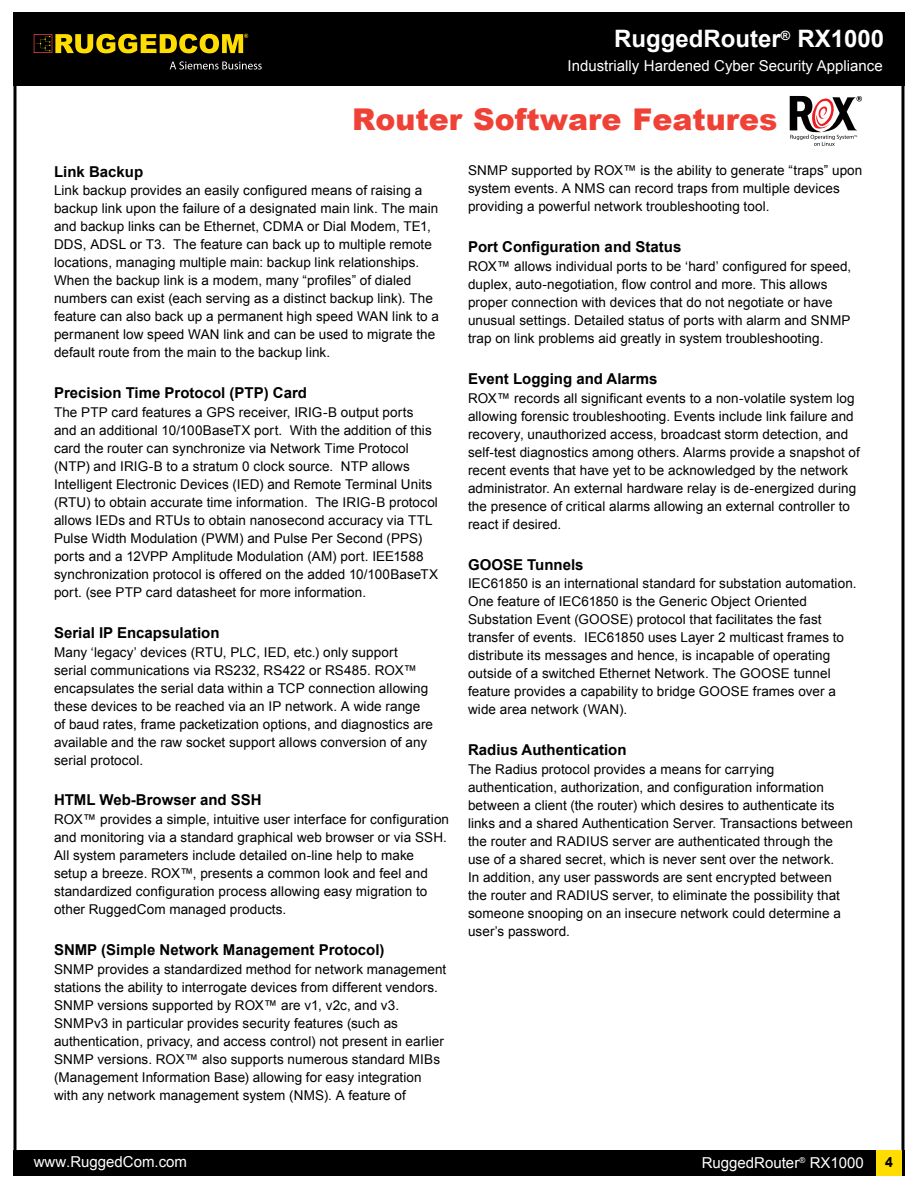
<style>
.page{position:relative;width:918px;height:1188px;background:#fff}
.page>*{position:absolute;margin:0;border:0;box-sizing:border-box;transform-origin:0 0}
.t1{font:900 30px "Arial";color:#ef4135}
.t2{font:700 24px "Arial";color:#fff}
.t3{font:700 15px "Arial";color:#000}
.t4{font:15px "Arial";color:#fff}
.t5{font:13.5px/18px "Arial";letter-spacing:.005em;color:#000}
.t6{font:900 13.5px "Arial";color:#000;scale:.85 1}
</style>
<div class="page">
<div style="left:13px;top:1150px;width:891px;height:25px;background:#000"></div>
<div style="left:876px;top:1150px;width:26px;height:25px;background:#fd0"></div>
<div style="left:13px;top:12px;width:891px;height:74px;background:#000"></div>
<svg style="left:170px;top:61px;width:92px;height:9px"></svg>
<svg style="left:34px;top:34px;width:214px;height:19px"></svg>
<div style="left:788px;top:96px;width:76px;height:50px;background:linear-gradient(to bottom,#fff,#fff)"></div>
<svg style="left:790px;top:96px;width:72px;height:50px"></svg>
<h2 class="t2" style="left:614px;top:23px;width:272px">RuggedRouter<sup>®</sup> RX1000</h2>
<p class="t4" style="left:568px;top:56px;width:317px">Industrially Hardened Cyber Security Appliance</p>
<h1 class="t1" style="left:352px;top:97px;width:427px">Router Software Features</h1>
<p class="t3" style="left:54px;top:161px;width:91px">Link Backup</p>
<p class="t5" style="left:54px;top:182px;width:387px">Link backup provides an easily configured means of raising a backup link upon the failure of a designated main link. The main and backup links can be Ethernet, CDMA or Dial Modem, TE1, DDS, ADSL or T3. The feature can back up to multiple remote locations, managing multiple main: backup link relationships.<br>When the backup link is a modem, many “profiles” of dialed numbers can exist (each serving as a distinct backup link). The feature can also back up a permanent high speed WAN link to a permanent low speed WAN link and can be used to migrate the default route from the main to the backup link.</p>
<p class="t3" style="left:54px;top:383px;width:255px">Precision Time Protocol (PTP) Card</p>
<p class="t5" style="left:54px;top:403px;width:386px">The PTP card features a GPS receiver, IRIG-B output ports and an additional 10/100BaseTX port. With the addition of this card the router can synchronize via Network Time Protocol (NTP) and IRIG-B to a stratum 0 clock source. NTP allows Intelligent Electronic Devices (IED) and Remote Terminal Units (RTU) to obtain accurate time information. The IRIG-B protocol allows IEDs and RTUs to obtain nanosecond accuracy via TTL Pulse Width Modulation (PWM) and Pulse Per Second (PPS) ports and a 12VPP Amplitude Modulation (AM) port. IEE1588 synchronization protocol is offered on the added 10/100BaseTX port. (see PTP card datasheet for more information.</p>
<p class="t3" style="left:54px;top:623px;width:167px">Serial IP Encapsulation</p>
<p class="t5" style="left:54px;top:643px;width:381px">Many ‘legacy’ devices (RTU, PLC, IED, etc.) only support serial communications via RS232, RS422 or RS485. ROX™ encapsulates the serial data within a TCP connection allowing these devices to be reached via an IP network. A wide range of baud rates, frame packetization options, and diagnostics are available and the raw socket support allows conversion of any serial protocol.</p>
<p class="t3" style="left:54px;top:790px;width:209px">HTML Web-Browser and SSH</p>
<p class="t5" style="left:54px;top:811px;width:397px">ROX™ provides a simple, intuitive user interface for configuration and monitoring via a standard graphical web browser or via SSH.<br>All system parameters include detailed on-line help to make setup a breeze. ROX™, presents a common look and feel and standardized configuration process allowing easy migration to other RuggedCom managed products.</p>
<p class="t3" style="left:54px;top:940px;width:332px">SNMP (Simple Network Management Protocol)</p>
<p class="t5" style="left:54px;top:960px;width:394px">SNMP provides a standardized method for network management stations the ability to interrogate devices from different vendors.<br>SNMP versions supported by ROX™ are v1, v2c, and v3.<br>SNMPv3 in particular provides security features (such as authentication, privacy, and access control) not present in earlier SNMP versions. ROX™ also supports numerous standard MIBs (Management Information Base) allowing for easy integration with any network management system (NMS). A feature of</p>
<p class="t5" style="left:468px;top:162px;width:396px">SNMP supported by ROX™ is the ability to generate “traps” upon system events. A NMS can record traps from multiple devices providing a powerful network troubleshooting tool.</p>
<p class="t3" style="left:468px;top:237px;width:215px">Port Configuration and Status</p>
<p class="t5" style="left:468px;top:258px;width:385px">ROX™ allows individual ports to be ‘hard’ configured for speed, duplex, auto-negotiation, flow control and more. This allows proper connection with devices that do not negotiate or have unusual settings. Detailed status of ports with alarm and SNMP trap on link problems aid greatly in system troubleshooting.</p>
<p class="t3" style="left:468px;top:369px;width:191px">Event Logging and Alarms</p>
<p class="t5" style="left:468px;top:389px;width:393px">ROX™ records all significant events to a non-volatile system log allowing forensic troubleshooting. Events include link failure and recovery, unauthorized access, broadcast storm detection, and self-test diagnostics among others. Alarms provide a snapshot of recent events that have yet to be acknowledged by the network administrator. An external hardware relay is de-energized during the presence of critical alarms allowing an external controller to react if desired.</p>
<p class="t3" style="left:468px;top:554px;width:117px">GOOSE Tunnels</p>
<p class="t5" style="left:468px;top:575px;width:390px">IEC61850 is an international standard for substation automation.<br>One feature of IEC61850 is the Generic Object Oriented Substation Event (GOOSE) protocol that facilitates the fast transfer of events. IEC61850 uses Layer 2 multicast frames to distribute its messages and hence, is incapable of operating outside of a switched Ethernet Network. The GOOSE tunnel feature provides a capability to bridge GOOSE frames over a wide area network (WAN).</p>
<p class="t3" style="left:468px;top:740px;width:160px">Radius Authentication</p>
<p class="t5" style="left:468px;top:760px;width:386px">The Radius protocol provides a means for carrying authentication, authorization, and configuration information between a client (the router) which desires to authenticate its links and a shared Authentication Server. Transactions between the router and RADIUS server are authenticated through the use of a shared secret, which is never sent over the network.<br>In addition, any user passwords are sent encrypted between the router and RADIUS server, to eliminate the possibility that someone snooping on an insecure network could determine a user’s password.</p>
<p class="t4" style="left:34px;top:1152px;width:155px">www.RuggedCom.com</p>
<p class="t4" style="left:702px;top:1153px;width:164px">RuggedRouter<sup>®</sup> RX1000</p>
<p class="t6" style="left:885px;top:1153px;width:11px">4</p>
</div>
